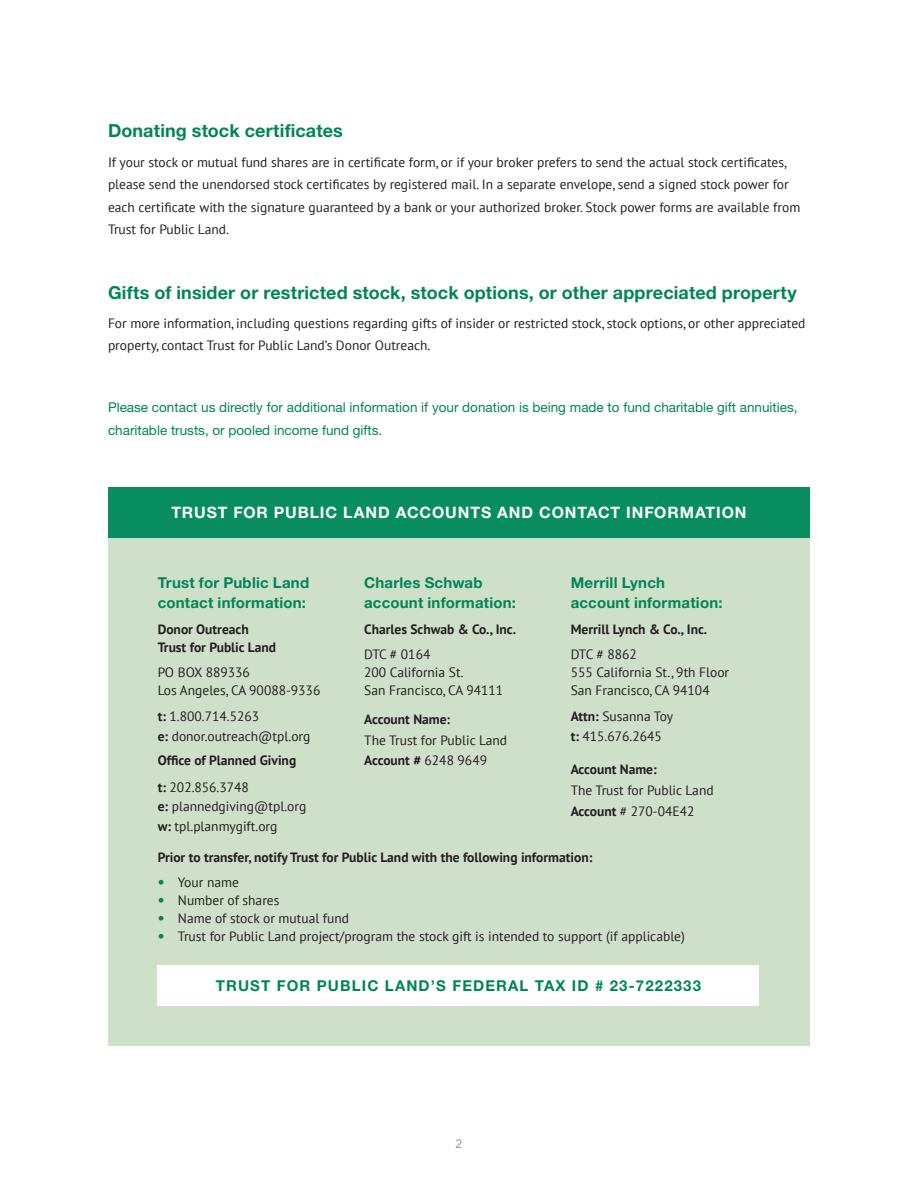
<style>
.page{position:relative;width:918px;height:1188px;background:#fff}
.page>*{position:absolute;margin:0;border:0;box-sizing:border-box;transform-origin:0 0}
.t1{font:700 18px "Helvetica Neue LT Pro";letter-spacing:.005em;color:#008653}
.t2{font:700 15.75px "Helvetica Neue LT Pro";letter-spacing:.06em;color:#fff}
.Box_header2{font:700 15px/19.5px "Helvetica Neue LT Pro";letter-spacing:.015em;color:#008653}
.Box_header2-2{font:700 15px "Helvetica Neue LT Pro";letter-spacing:.075em;color:#008653}
.text{font:13.5px/22.5px "PT Sans";color:#231f20}
.Box_Info{font:13.5px/18px "PT Sans";color:#231f20}
.Text_Span{font:13.5px/22.5px "Helvetica Neue LT Pro";color:#008653}
.Box_Info-2{font:700 13.5px/18px "PT Sans";color:#231f20}
.Box_Text_Span{font:700 13.5px "PT Sans";color:#231f20}
.Box_Address_space{font:13.5px/19.5px "PT Sans";color:#231f20}
.t3{font:12px "Avenir Next LT Pro";color:#808285}
.s1{font-weight:700}
.s2{font-weight:400}
.s3{font-family:"Avenir Next LT Pro";font-weight:600;color:#008653}
</style>
<div class="page">
<div style="left:108px;top:517px;width:702px;height:529px;background:#cfe0ca"></div>
<div style="left:158px;top:966px;width:601px;height:40px;background:#fff"></div>
<div style="left:108px;top:487px;width:702px;height:51px;background:#088d60"></div>
<p class="t1" style="left:108px;top:120px;width:236px">Donating stock certificates</p>
<p class="text" style="left:108px;top:150px;width:694px">If your stock or mutual fund shares are in certificate form, or if your broker prefers to send the actual stock certificates, please send the unendorsed stock certificates by registered mail. In a separate envelope, send a signed stock power for each certificate with the signature guaranteed by a bank or your authorized broker. Stock power forms are available from Trust for Public Land.</p>
<p class="t1" style="left:108px;top:281px;width:690px">Gifts of insider or restricted stock, stock options, or other appreciated property</p>
<p class="text" style="left:108px;top:312px;width:699px">For more information, including questions regarding gifts of insider or restricted stock, stock options, or other appreciated property, contact Trust for Public Land’s Donor Outreach.</p>
<p class="Text_Span" style="left:108px;top:396px;width:691px">Please contact us directly for additional information if your donation is being made to fund charitable gift annuities, charitable trusts, or pooled income fund gifts.</p>
<p class="t2" style="left:171px;top:503px;width:577px">TRUST FOR PUBLIC LAND ACCOUNTS AND CONTACT INFORMATION</p>
<p class="Box_header2" style="left:158px;top:573px;width:153px">Trust for Public Land contact information:</p>
<p class="Box_Info-2" style="left:158px;top:620px;width:120px">Donor Outreach<br>Trust for Public Land</p>
<p class="Box_Info" style="left:158px;top:663px;width:164px">PO BOX 889336<br>Los Angeles, CA 90088-9336</p>
<p class="Box_Info" style="left:158px;top:706px;width:154px;line-height:19.5px"><span class="s1">t:</span> 1.800.714.5263<br><span class="s1">e:</span> donor.outreach@tpl.org</p>
<p class="Box_Info-2" style="left:158px;top:751px;width:140px">Office of Planned Giving</p>
<p class="Box_Info" style="left:158px;top:777px;width:150px;line-height:19.5px"><span class="s1">t:</span> 202.856.3748<br><span class="s1">e:</span> plannedgiving@tpl.org <span class="s1">w:</span> tpl.planmygift.org</p>
<p class="Box_header2" style="left:364px;top:573px;width:153px">Charles Schwab account information:</p>
<p class="Box_Info-2" style="left:364px;top:620px;width:153px">Charles Schwab &amp; Co., Inc.</p>
<p class="Box_Info" style="left:364px;top:645px;width:140px">DTC # 0164<br>200 California St.<br>San Francisco, CA 94111</p>
<p class="Box_Info" style="left:364px;top:709px;width:144px;line-height:21px"><span class="s1">Account Name:<br></span>The Trust for Public Land</p>
<p class="Box_Info-2" style="left:364px;top:751px;width:124px">Account # <span class="s2">6248 9649</span></p>
<p class="Box_header2" style="left:571px;top:573px;width:153px">Merrill Lynch account information:</p>
<p class="Box_Info-2" style="left:571px;top:620px;width:138px">Merrill Lynch &amp; Co., Inc.</p>
<p class="Box_Info" style="left:571px;top:645px;width:160px">DTC # 8862<br>555 California St., 9th Floor<br>San Francisco, CA 94104</p>
<p class="Box_Address_space" style="left:571px;top:706px;width:104px"><span class="s1">Attn:</span> Susanna Toy <span class="s1">t:</span> 415.676.2645</p>
<p class="Box_Info" style="left:571px;top:759px;width:144px;line-height:21px"><span class="s1">Account Name:<br></span>The Trust for Public Land<br><span class="s1">Account</span> # 270-04E42</p>
<p class="Box_Text_Span" style="left:158px;top:849px;width:436px">Prior to transfer, notify Trust for Public Land with the following information:</p>
<p class="text" style="left:158px;top:871px;width:83px"><span class="s3">•</span> Your name</p>
<p class="text" style="left:158px;top:889px;width:123px"><span class="s3">•</span> Number of shares</p>
<p class="text" style="left:158px;top:907px;width:193px"><span class="s3">•</span> Name of stock or mutual fund</p>
<p class="text" style="left:158px;top:925px;width:529px"><span class="s3">•</span> Trust for Public Land project/program the stock gift is intended to support (if applicable)</p>
<p class="Box_header2-2" style="left:216px;top:976px;width:487px">TRUST FOR PUBLIC LAND’S FEDERAL TAX ID # 23-7222333</p>
<p class="t3" style="left:456px;top:1137px;width:8px">2</p>
</div>
